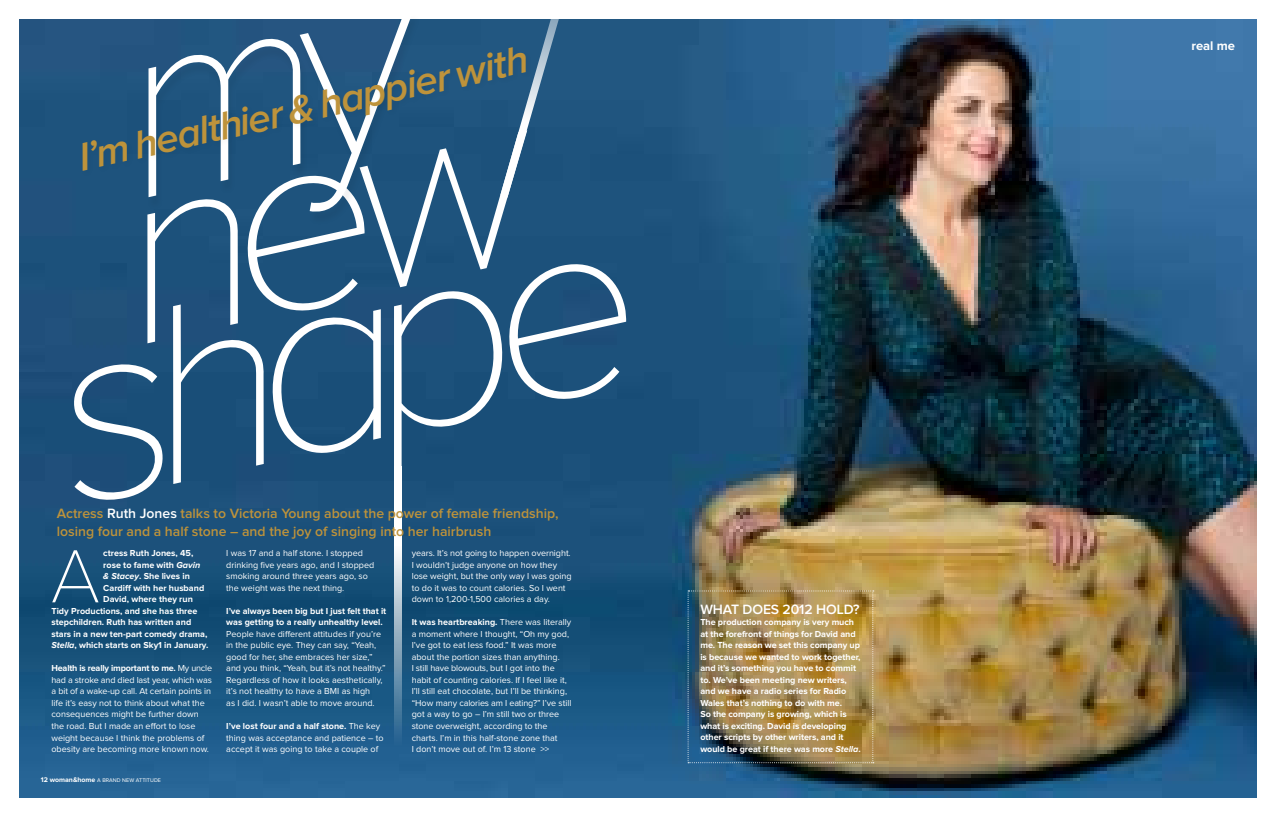
<style>
.page{position:relative;width:1276px;height:820px;background:#fff}
.page>*{position:absolute;margin:0;border:0;box-sizing:border-box;transform-origin:0 0}
.t1{font:italic 100 260.1px "Proxima Nova";color:#fff}
.t2{font:100 78px "Proxima Nova";color:#fff}
.t3{font:italic 600 40.6px "Proxima Nova";color:#be933b}
.t4{font:600 14px/18px "Proxima Nova";color:#be933b}
.t5{font:600 14px "Proxima Nova";letter-spacing:-.01em;color:#fff}
.t6{font:700 13px "Proxima Nova";letter-spacing:-.005em;color:#fff}
.t7{font:9px/11.5px "Proxima Nova";color:#fff}
.t8{font:700 9px/11.5px "Proxima Nova";letter-spacing:-.005em;color:#fff}
.t9{font:5.5px "Proxima Nova";letter-spacing:.01em;color:#fff}
.s1{color:#fff}
.s2{font-weight:700}
.s3{font-style:italic}
.s4{font-weight:700;font-size:7px}
</style>
<div class="page">
<img style="left:20px;top:20px;width:1236px;height:777px">
<div style="left:79px;top:44px;width:454px;height:133px;background:#20547f"></div>
<svg style="left:394px;top:466px;width:7px;height:294px"></svg>
<svg style="left:500px;top:19px;width:89px;height:178px"></svg>
<img style="left:687px;top:590px;width:187px;height:173px">
<div style="left:120px;top:130px;width:434px;height:213px;background:#1c517b"></div>
<svg style="left:121px;top:19px;width:331px;height:194px"></svg>
<h3 class="t3" style="left:75px;top:138px;width:461px;rotate:-12deg">I’m healthier &amp; happier with</h3>
<h1 class="t1" style="left:29px;top:307px;width:595px;rotate:-13deg">shape</h1>
<h3 class="t4" style="left:57px;top:505px;width:503px">Actress <span class="s1">Ruth Jones</span> talks to Victoria Young about the power of female friendship, losing four and a half stone – and the joy of singing into her hairbrush</h3>
<p class="t7" style="left:412px;top:547px;width:161px">years. It’s not going to happen overnight.<br>I wouldn’t judge anyone on how they lose weight, but the only way I was going to do it was to count calories. So I went down to 1,200-1,500 calories a day.</p>
<p class="t7" style="left:412px;top:616px;width:161px"><span class="s2">It was heartbreaking.</span> There was literally a moment where I thought, “Oh my god, I ’ve got to eat less food.” It was more about the portion sizes than anything.<br>I still have blowouts, but I got into the habit of counting calories. If I feel like it, I’ll still eat chocolate, but I’ll be thinking, “How many calories am I eating?” I ’ve still got a way to go – I ’m still two or three stone overweight, according to the charts. I’m in this half-stone zone that<br>I don’t move out of. I’m 13 stone &gt;&gt;</p>
<p class="t7" style="left:226px;top:547px;width:150px">I was 17 and a half stone. I stopped drinking five years ago, and I stopped smoking around three years ago, so the weight was the next thing.</p>
<p class="t8" style="left:226px;top:605px;width:161px">I’ve always been big but I just felt that it was getting to a really unhealthy level.</p>
<p class="t7" style="left:226px;top:628px;width:161px">People have different attitudes if you’re in the public eye. They can say, “Yeah, good for her, she embraces her size,” and you think, “Yeah, but it’s not healthy.” Regardless of how it looks aesthetically, it’s not healthy to have a BMI as high<br>as I did. I wasn’t able to move around.</p>
<p class="t7" style="left:226px;top:720px;width:159px"><span class="s2">I’ve lost four and a half stone.</span> The key thing was acceptance and patience – to accept it was going to take a couple of</p>
<h2 class="t2" style="left:51px;top:540px;width:51px">A</h2>
<p class="t8" style="left:103px;top:547px;width:91px">ctress Ruth Jones, 45,</p>
<p class="t8" style="left:103px;top:559px;width:98px">rose to fame with <span class="s3">Gavin</span></p>
<p class="t8" style="left:103px;top:570px;width:88px"><span class="s3">&amp; Stacey</span>. She lives in</p>
<p class="t8" style="left:103px;top:582px;width:102px">Cardiff with her husband</p>
<p class="t8" style="left:103px;top:593px;width:91px">David, where they run</p>
<p class="t8" style="left:51px;top:605px;width:147px">Tidy Productions, and she has three</p>
<p class="t8" style="left:51px;top:616px;width:141px">stepchildren. Ruth has written and</p>
<p class="t8" style="left:51px;top:628px;width:157px">stars in a new ten-part comedy drama,</p>
<p class="t8" style="left:51px;top:639px;width:158px"><span class="s3">Stella</span>, which starts on Sky1 in January.</p>
<p class="t7" style="left:51px;top:662px;width:162px"><span class="s2">Health is really important to me.</span> My uncle had a stroke and died last year, which was a bit of a wake-up call. At certain points in life it’s easy not to think about what the consequences might be further down the road. But I made an effort to lose weight because I think the problems of obesity are becoming more known now.</p>
<p class="t9" style="left:41px;top:777px;width:122px"><span class="s4">12 woman&amp;home</span> A Brand N ew Attitude</p>
<h3 class="t5" style="left:700px;top:602px;width:161px">What does 2012 hold?</h3>
<p class="t8" style="left:700px;top:616px;width:162px">The production company is very much at the forefront of things for David and me. The reason we set this company up is because we wanted to work together, and it’s something you have to commit to. We’ve been meeting new writers, and we have a radio series for Radio Wales that’s nothing to do with me.<br>So the company is growing, which is what is exciting. David is developing other scripts by other writers, and it would be great if there was more <span class="s3">Stella</span>.</p>
<h3 class="t6" style="left:1191px;top:39px;width:45px">real me</h3>
</div>
